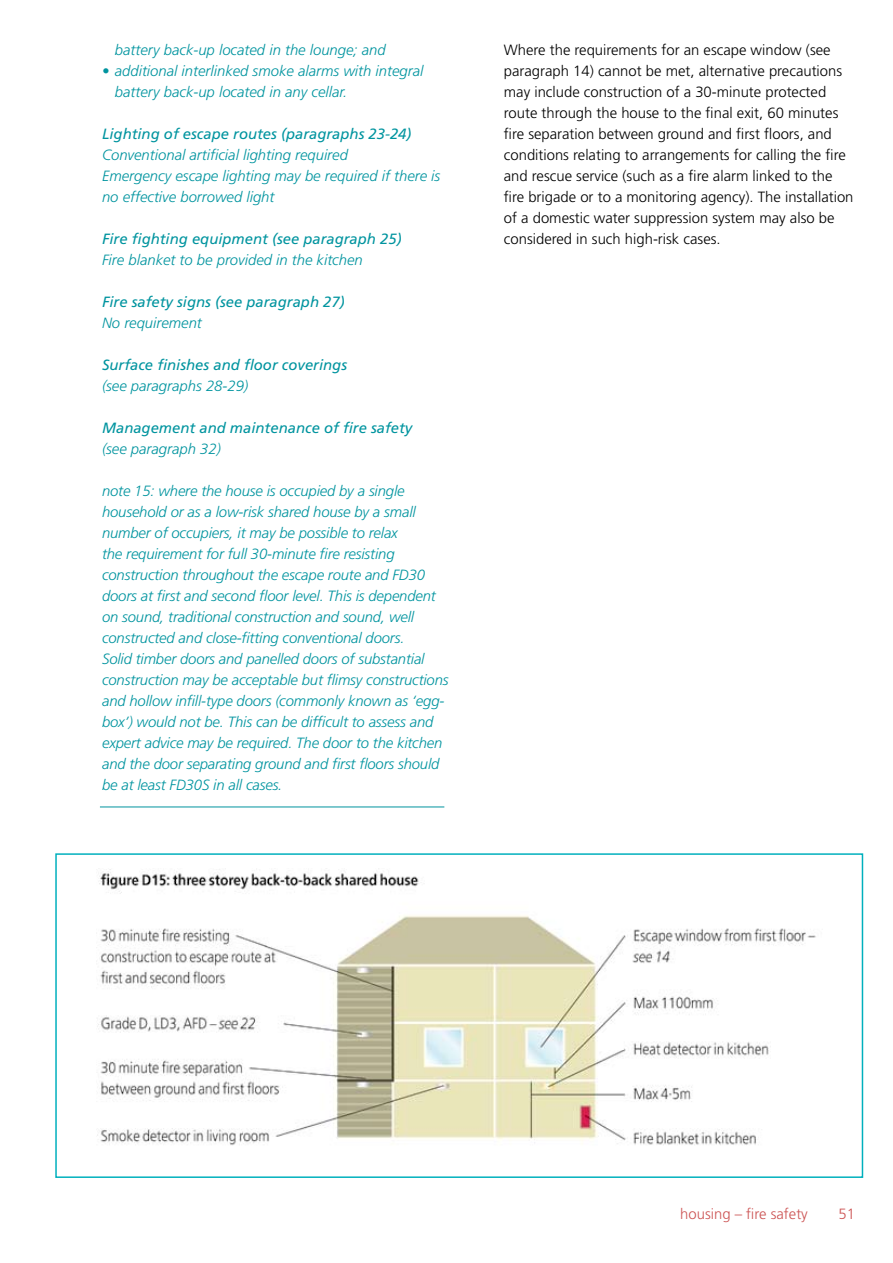
<style>
.page{position:relative;width:893px;height:1263px;background:#fff}
.page>*{position:absolute;margin:0;border:0;box-sizing:border-box;transform-origin:0 0}
.t1{font:italic 300 14.85px/21px "Frutiger";letter-spacing:-.01em;color:#00949f}
.t2{font:300 14.85px/21px "Frutiger";color:#000}
.t3{font:italic 14.85px "Frutiger";color:#00949f}
.t4{font:300 14.85px "Frutiger";color:#cc5454}
</style>
<div class="page">
<img style="left:97px;top:869px;width:719px;height:277px">
<div style="left:55px;top:853px;width:808px;height:325px;border:2px solid #00b0bd"></div>
<hr style="left:100px;top:806px;width:344px;height:1px;background:#00949f">
<p class="t1" style="left:115px;top:39px;width:272px">battery back-up located in the lounge; and</p>
<p class="t1" style="left:115px;top:60px;width:310px;text-indent:-13px">• additional interlinked smoke alarms with integral battery back-up located in any cellar.</p>
<p class="t3" style="left:102px;top:125px;width:311px">Lighting of escape routes (paragraphs 23-24)</p>
<p class="t1" style="left:102px;top:144px;width:340px">Conventional artificial lighting required<br>Emergency escape lighting may be required if there is no effective borrowed light</p>
<p class="t3" style="left:102px;top:230px;width:301px">Fire fighting equipment (see paragraph 25)</p>
<p class="t1" style="left:102px;top:249px;width:262px">Fire blanket to be provided in the kitchen</p>
<p class="t3" style="left:102px;top:293px;width:244px">Fire safety signs (see paragraph 27)</p>
<p class="t1" style="left:102px;top:312px;width:101px">No requirement</p>
<p class="t3" style="left:102px;top:356px;width:247px">Surface finishes and floor coverings</p>
<p class="t1" style="left:102px;top:375px;width:148px">(see paragraphs 28-29)</p>
<p class="t3" style="left:102px;top:419px;width:312px">Management and maintenance of fire safety</p>
<p class="t1" style="left:102px;top:438px;width:120px">(see paragraph 32)</p>
<p class="t1" style="left:102px;top:480px;width:348px">note 15: where the house is occupied by a single household or as a low-risk shared house by a small number of occupiers, it may be possible to relax<br>the requirement for full 30-minute fire resisting construction throughout the escape route and FD30 doors at first and second floor level. This is dependent on sound, traditional construction and sound, well constructed and close-fitting conventional doors.<br>Solid timber doors and panelled doors of substantial construction may be acceptable but flimsy constructions and hollow infill-type doors (commonly known as ‘egg&shy;box’) would not be. This can be difficult to assess and expert advice may be required. The door to the kitchen and the door separating ground and first floors should be at least FD30S in all cases.</p>
<p class="t2" style="left:504px;top:39px;width:351px">Where the requirements for an escape window (see paragraph 14) cannot be met, alternative precautions may include construction of a 30-minute protected route through the house to the final exit, 60 minutes fire separation between ground and first floors, and conditions relating to arrangements for calling the fire and rescue service (such as a fire alarm linked to the fire brigade or to a monitoring agency). The installation of a domestic water suppression system may also be considered in such high-risk cases.</p>
<p class="t4" style="left:680px;top:1205px;width:129px">housing – fire safety</p>
<p class="t4" style="left:838px;top:1205px;width:18px">51</p>
</div>
